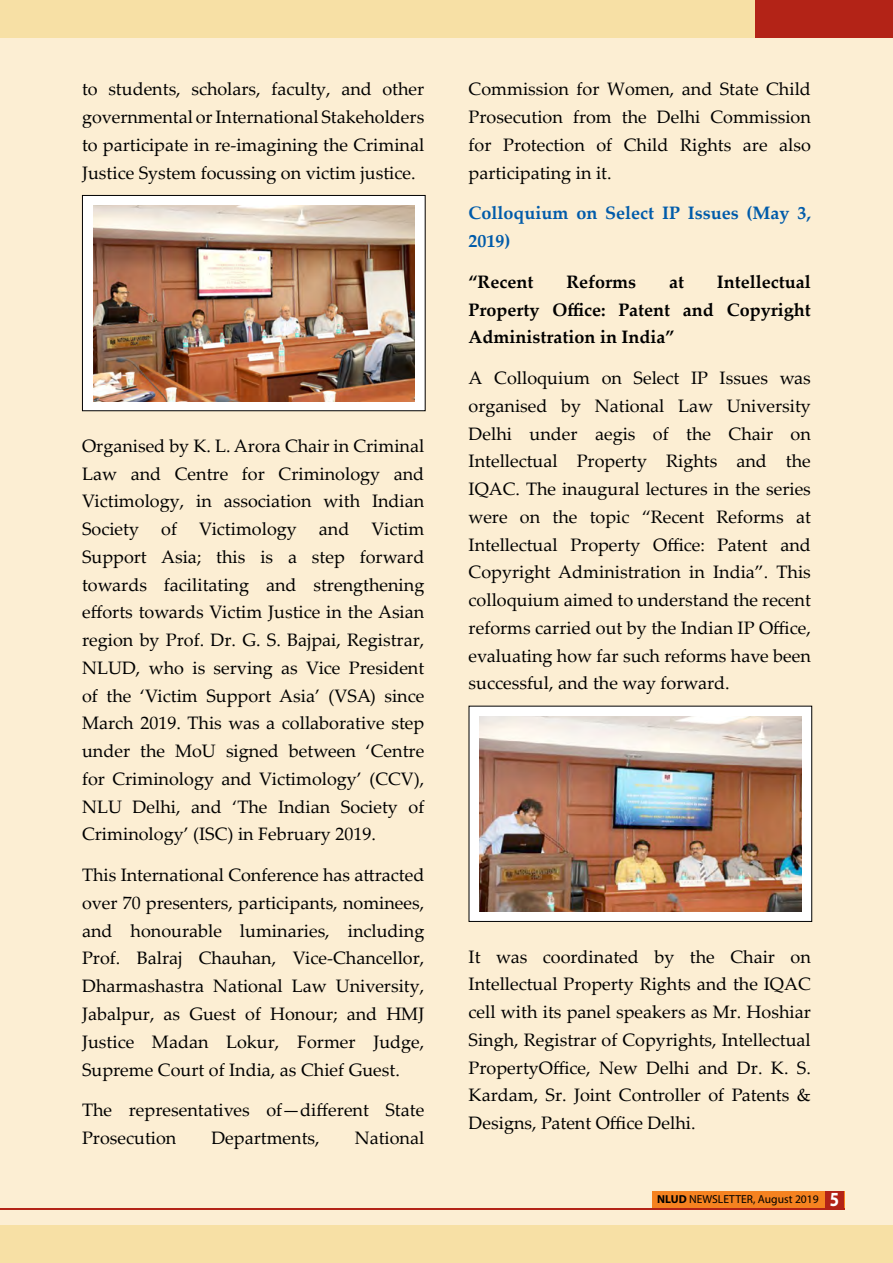
<style>
.page{position:relative;width:893px;height:1263px;background:#fceed3}
.page>*{position:absolute;margin:0;border:0;box-sizing:border-box;transform-origin:0 0}
.t1{font:18px/27.8px "Palatino Linotype";color:#000;text-align:justify}
.t2{font:700 18px/27.8px "Palatino Linotype";color:#000;text-align:justify}
.t3{font:700 18px/27.8px "Palatino Linotype";color:#005baa}
.t4{font:11.55px "Myriad Pro";color:#000}
.s1{font-weight:700}
.s2{font-weight:700;font-size:20.1px;color:#fff}
</style>
<div class="page">
<div style="left:652px;top:1191px;width:192px;height:18px;background:#f58220"></div>
<div style="left:0;top:0;width:893px;height:38px;background:#f7e0a5"></div>
<div style="left:0;top:1225px;width:893px;height:38px;background:#f7e0a5"></div>
<div style="left:755px;top:0;width:138px;height:38px;background:#b32317"></div>
<hr style="left:0;top:1208px;width:844px;height:1px;background:#b32317">
<div style="left:826px;top:1191px;width:18px;height:18px;background:#b32317"></div>
<div style="left:82px;top:195px;width:343px;height:216px;background:#fff"></div>
<img style="left:93px;top:205px;width:321px;height:196px">
<div style="left:82px;top:195px;width:344px;height:216px;border:1px solid #000"></div>
<div style="left:469px;top:706px;width:343px;height:215px;background:#fff"></div>
<img style="left:480px;top:716px;width:321px;height:196px">
<div style="left:469px;top:706px;width:343px;height:216px;border:1px solid #000"></div>
<p class="t1" style="left:82px;top:75px;width:344px">to students, scholars, faculty, and other governmental or International Stakeholders to participate in re-imagining the Criminal Justice System focussing on victim justice.</p>
<p class="t1" style="left:82px;top:431px;width:344px">Organised by K. L. Arora Chair in Criminal Law and Centre for Criminology and Victimology, in association with Indian Society of Victimology and Victim Support Asia; this is a step forward towards facilitating and strengthening efforts towards Victim Justice in the Asian region by Prof. Dr. G. S. Bajpai, Registrar, NLUD, who is serving as Vice President of the ‘Victim Support Asia’ (VSA) since March 2019. This was a collaborative step under the MoU signed between ‘Centre for Criminology and Victimology’ (CCV), NLU Delhi, and ‘The Indian Society of Criminology’ (ISC) in February 2019.</p>
<p class="t1" style="left:82px;top:860px;width:344px">This International Conference has attracted over 70 presenters, participants, nominees, and honourable luminaries, including Prof. Balraj Chauhan, Vice-Chancellor, Dharmashastra National Law University, Jabalpur, as Guest of Honour; and HMJ Justice Madan Lokur, Former Judge, Supreme Court of India, as Chief Guest.</p>
<p class="t1" style="left:82px;top:1095px;width:344px">The representatives of—different State<br>Prosecution</p>
<p class="t1" style="left:211px;top:1123px;width:110px">Departments,</p>
<p class="t1" style="left:355px;top:1123px;width:71px">National</p>
<p class="t1" style="left:469px;top:75px;width:344px">Commission for Women, and State Child Prosecution from the Delhi Commission for Protection of Child Rights are also participating in it.</p>
<p class="t3" style="left:469px;top:199px;width:344px">Colloquium on Select IP Issues (May 3,<br>2019)</p>
<p class="t2" style="left:469px;top:267px;width:66px">“Recent</p>
<p class="t2" style="left:566px;top:267px;width:71px">Reforms</p>
<p class="t2" style="left:669px;top:267px;width:16px">at</p>
<p class="t2" style="left:469px;top:267px;width:344px;text-indent:248px">Intellectual Property Office: Patent and Copyright Administration in India”</p>
<p class="t1" style="left:469px;top:363px;width:344px">A Colloquium on Select IP Issues was organised by National Law University Delhi under aegis of the Chair on Intellectual Property Rights and the IQAC. The inaugural lectures in the series were on the topic “Recent Reforms at Intellectual Property Office: Patent and Copyright Administration in India”. This colloquium aimed to understand the recent reforms carried out by the Indian IP Office, evaluating how far such reforms have been successful, and the way forward.</p>
<p class="t1" style="left:469px;top:942px;width:344px">It was coordinated by the Chair on Intellectual Property Rights and the IQAC cell with its panel speakers as Mr. Hoshiar Singh, Registrar of Copyrights, Intellectual PropertyOffice, New Delhi and Dr. K. S.<br>Kardam, Sr. Joint Controller of Patents &amp; Designs, Patent Office Delhi.</p>
<p class="t4" style="left:657px;top:1192px;width:183px"><span class="s1">NLUD</span> NEWSLETTER, August 2019 <span class="s2">5</span></p>
</div>
